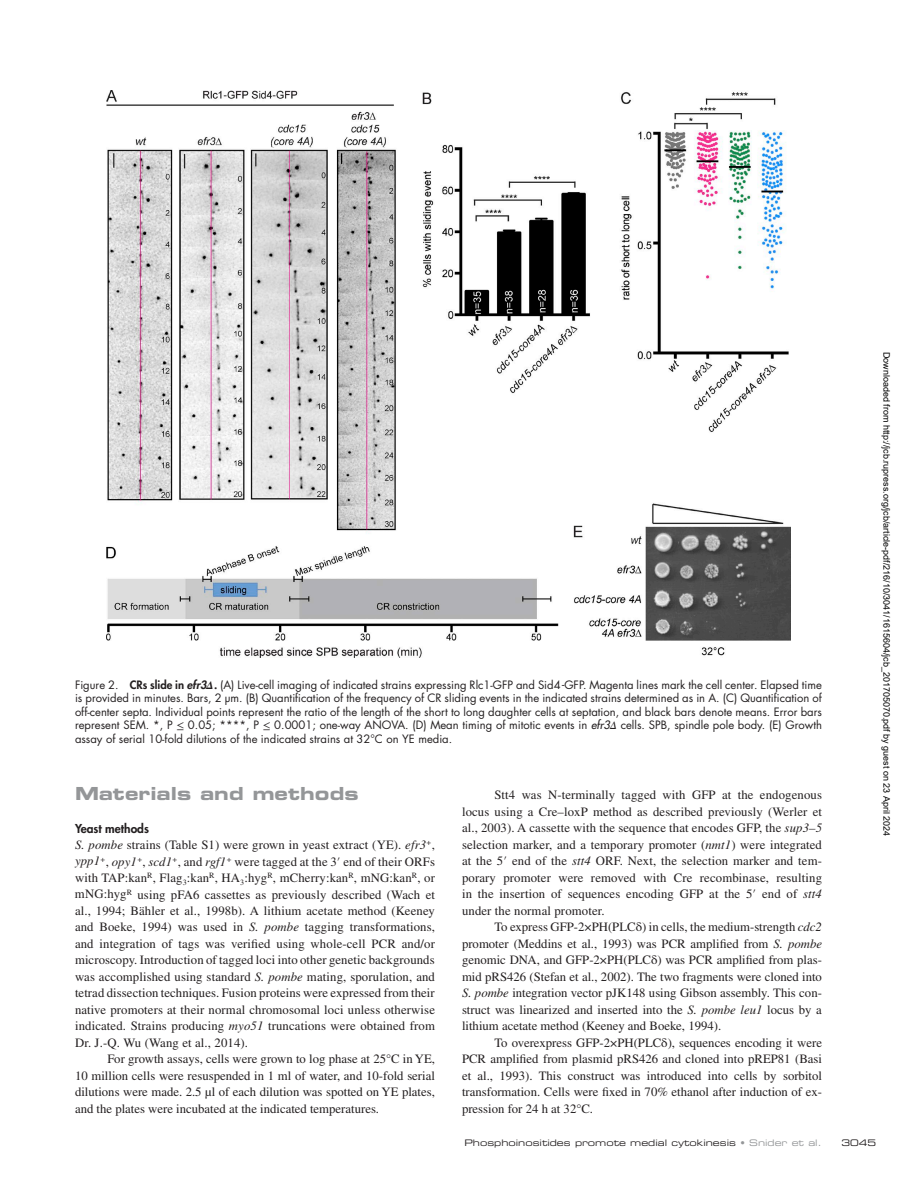
<style>
.page{position:relative;width:918px;height:1188px;background:#fff}
.page>*{position:absolute;margin:0;border:0;box-sizing:border-box;transform-origin:0 0}
.t1{font:18px "Eurostile LT Std Bold Ex 2";letter-spacing:.005em;color:#949698}
.t2{font:12.75px/16.5px "Times LT Std";color:#231f20;text-align:justify}
.t3{font:800 12px "Futura Std";color:#231f20}
.t4{font:11.25px/13.5px "Futura Std";color:#231f20;text-align:justify}
.t5{font:9px "Arial";color:#000}
.t6{font:9px "Eurostile LT Std Ex 2";color:#231f20}
.s1{font-weight:800}
.s2{font-weight:800;font-style:italic}
.s3{font-family:"STIX General";font-weight:700;font-style:italic}
.s4{font-weight:500;font-style:italic}
.s5{font-family:"STIX General"}
.s6{font-family:"STIX General";font-style:italic}
.s7{font-style:italic}
.s8{color:#949698}
</style>
<div class="page">
<img style="left:106px;top:90px;width:684px;height:567px">
<p class="t4" style="left:75px;top:678px;width:749px">Figure 2. <span class="s1">CRs slide in</span> <span class="s2">efr3</span><span class="s3">Δ</span><span class="s1">.</span> (A) Live-cell imaging of indicated strains expressing Rlc1-GFP and Sid4<span class="s4">-</span>GFP. Magenta lines mark the cell center. Elapsed time is provided in minutes. Bars, 2 µm. (B) Quantification of the frequency of CR sliding events in the indicated strains determined as in A. (C) Quantification of off-center septa. Individual points represent the ratio of the length of the short to long daughter cells at septation, and black bars denote means. Error bars represent SEM. *, P <span class="s5">≤</span> 0.05; ****, P <span class="s5">≤</span> 0.0001; one-way ANOVA. (D) Mean timing of mitotic events in <span class="s4">efr3</span><span class="s6">Δ</span> cells. SPB, spindle pole body. (E) Growth assay of serial 10-fold dilutions of the indicated strains at 32°C on YE media.</p>
<h1 class="t1" style="left:75px;top:780px;width:285px">Materials and methods</h1>
<p class="t3" style="left:75px;top:820px;width:75px">Yeast methods</p>
<p class="t2" style="left:75px;top:836px;width:362px"><span class="s7">S. pombe</span> strains (Table S1) were grown in yeast extract (YE). <span class="s7">efr3</span><sup>+</sup>, <span class="s7">ypp1</span><sup>+</sup>, <span class="s7">opy1</span><sup>+</sup>, <span class="s7">scd1</span><sup>+</sup>, and <span class="s7">rgf1</span><sup>+</sup> were tagged at the 3<span class="s5">′</span> end of their ORFs with TAP:kan<sup>R</sup>, Flag<sub>3</sub>:kan<sup>R</sup>, HA<sub>3</sub>:hyg<sup>R</sup>, mCherry:kan<sup>R</sup>, mNG:kan<sup>R</sup>, or mNG:hyg<sup>R</sup> using pFA6 cassettes as previously described (Wach et al., 1994; Bähler et al., 1998b). A lithium acetate method (Keeney and Boeke, 1994) was used in <span class="s7">S. pombe</span> tagging transformations, and integration of tags was verified using whole-cell PCR and/or microscopy. Introduction of tagged loci into other genetic backgrounds was accomplished using standard <span class="s7">S. pombe</span> mating, sporulation, and tetrad dissection techniques. Fusion proteins were expressed from their native promoters at their normal chromosomal loci unless otherwise indicated. Strains producing <span class="s7">myo51</span> truncations were obtained from Dr. J.-Q. Wu (Wang et al., 2014).</p>
<p class="t2" style="left:75px;top:1051px;width:362px;text-indent:32px">For growth assays, cells were grown to log phase at 25°C in YE, 10 million cells were resuspended in 1 ml of water, and 10-fold serial dilutions were made. 2.5 µl of each dilution was spotted on YE plates, and the plates were incubated at the indicated temperatures.</p>
<p class="t2" style="left:462px;top:787px;width:362px;text-indent:32px">Stt4 was N-terminally tagged with GFP at the endogenous locus using a Cre–loxP method as described previously (Werler et al., 2003). A cassette with the sequence that encodes GFP, the <span class="s7">sup3–5 </span>selection marker, and a temporary promoter (<span class="s7">nmt1</span>) were integrated at the 5<span class="s5">′</span> end of the <span class="s7">stt4</span> ORF. Next, the selection marker and tem&shy;porary promoter were removed with Cre recombinase, resulting in the insertion of sequences encoding GFP at the 5<span class="s5">′</span> end of <span class="s7">stt4 </span>under the normal promoter.</p>
<p class="t2" style="left:462px;top:919px;width:362px;text-indent:32px">To express GFP-2×PH(PLC<span class="s5">δ</span>) in cells, the medium-strength <span class="s7">cdc2 </span>promoter (Meddins et al., 1993) was PCR amplified from <span class="s7">S. pombe </span>genomic DNA, and GFP-2×PH(PLC<span class="s5">δ</span>) was PCR amplified from plas&shy;mid pRS426 (Stefan et al., 2002). The two fragments were cloned into <span class="s7">S. pombe</span> integration vector pJK148 using Gibson assembly. This con&shy;struct was linearized and inserted into the <span class="s7">S. pombe leu1</span> locus by a lithium acetate method (Keeney and Boeke, 1994).</p>
<p class="t2" style="left:462px;top:1034px;width:362px;text-indent:32px">To overexpress GFP-2×PH(PLC<span class="s5">δ</span>), sequences encoding it were PCR amplified from plasmid pRS426 and cloned into pREP81 (Basi et al., 1993). This construct was introduced into cells by sorbitol transformation. Cells were fixed in 70% ethanol after induction of ex&shy;pression for 24 h at 32°C.</p>
<p class="t5" style="left:890px;top:352px;width:486px;rotate:90deg">Downloaded from http://jcb.rupress.org/jcb/article-pdf/216/10/3041/1615604/jcb_201705070.pdf by guest on 23 April 2024</p>
<p class="t6" style="left:464px;top:1136px;width:359px">Phosphoinositides promote medial cytokinesis <span class="s8">• Snider et al.</span></p>
<p class="t6" style="left:841px;top:1136px;width:36px">3045</p>
</div>
